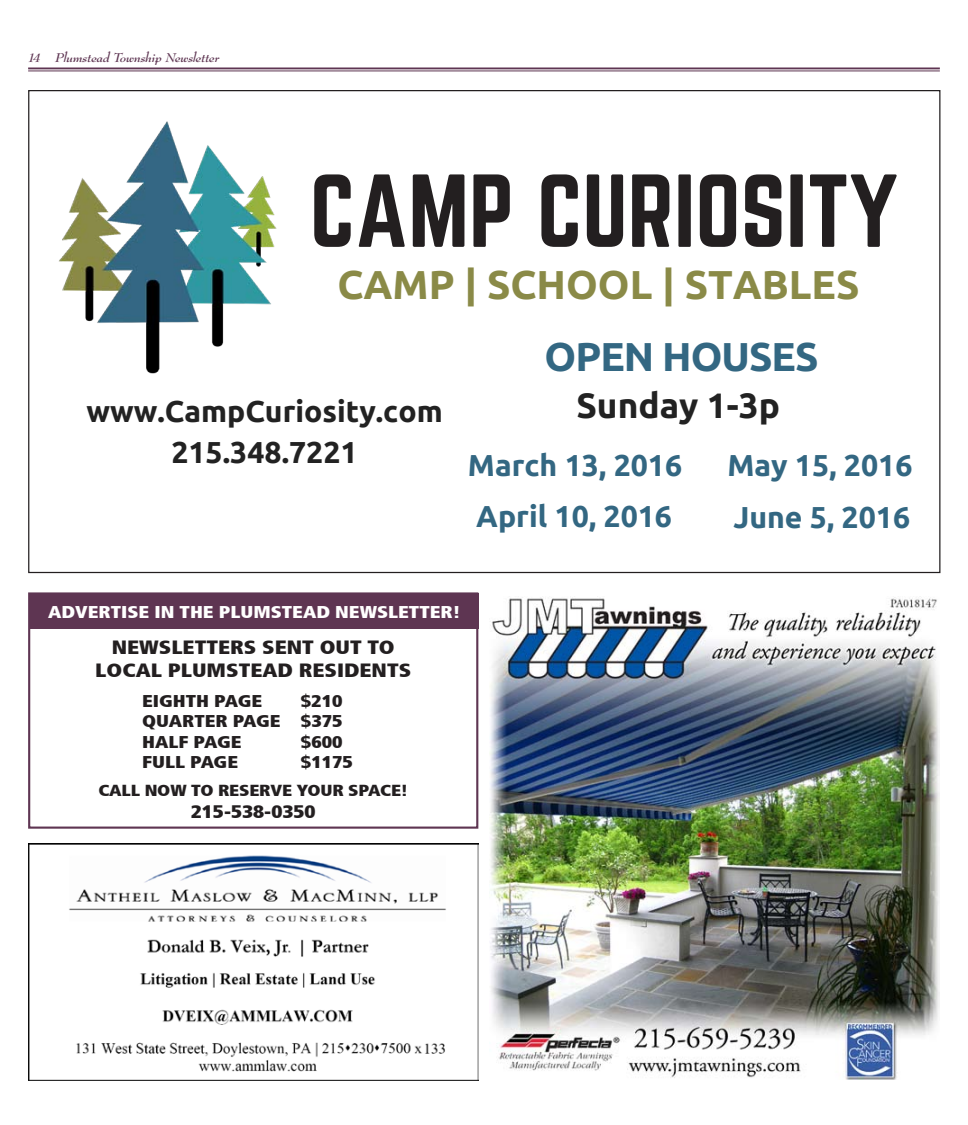
<style>
.page{position:relative;width:968px;height:1125px;background:#fff}
.page>*{position:absolute;margin:0;border:0;box-sizing:border-box;transform-origin:0 0}
.t1{font:90.5px "Norwester";color:#231f20}
.t2{font:700 40.25px "Ubuntu";color:#8a8a47}
.t3{font:700 40.25px "Ubuntu";letter-spacing:-.025em;color:#336782}
.t4{font:700 35.25px "Ubuntu";color:#222}
.t5{font:700 30.12px/51.5px "Ubuntu";color:#336782}
.t6{font:700 30.12px "Ubuntu";color:#222}
.t7{font:900 condensed 19.12px/23px "Frutiger";color:#231f20;text-align:center;scale:1.17 1}
.t8{font:900 condensed 18.12px "Frutiger";color:#231f20;scale:1.17 1}
.t9{font:900 condensed 17px/20.4px "Frutiger";color:#231f20;text-align:justify;scale:1.17 1}
.t10{font:900 condensed 17px "Frutiger";color:#fff;scale:1.17 1}
.t11{font:900 condensed 16px "Frutiger";letter-spacing:-.01em;color:#231f20;scale:1.17 1}
.t12{font:12.5px "Bernhard Modern Bold Ita DTC";color:#5e3552}
</style>
<div class="page">
<hr style="left:28px;top:68px;width:911px;height:1px;background:#5e3552">
<hr style="left:28px;top:71px;width:911px;height:1px;background:#5e3552">
<img style="left:28px;top:844px;width:450px;height:236px">
<img style="left:489px;top:597px;width:450px;height:483px">
<div style="left:28px;top:592px;width:450px;height:237px;border:2px solid #5e3552"></div>
<div style="left:30px;top:593px;width:448px;height:36px;background:#5e3552"></div>
<img style="left:59px;top:121px;width:218px;height:253px">
<p class="t12" style="left:28px;top:49px;width:193px">14 Plumstead Township Newsletter</p>
<h1 class="t1" style="left:310px;top:168px;width:590px">CAMP CURIOSITY</h1>
<h2 class="t2" style="left:337px;top:261px;width:523px">CAMP | SCHOOL | STABLES</h2>
<h2 class="t3" style="left:544px;top:332px;width:275px">OPEN HOUSES</h2>
<h3 class="t6" style="left:86px;top:393px;width:358px">www.CampCuriosity.com</h3>
<h3 class="t4" style="left:576px;top:385px;width:205px">Sunday 1-3p</h3>
<h3 class="t6" style="left:171px;top:435px;width:188px">215.348.7221</h3>
<h3 class="t5" style="left:468px;top:439px;width:216px">March 13, 2016<br>April 10, 2016</h3>
<h3 class="t5" style="left:727px;top:438px;width:187px;line-height:52.5px">May 15, 2016<br>June 5, 2016</h3>
<p class="t10" style="left:48px;top:601px;width:354px">ADVERTISE IN THE PLUMSTEAD NEWSLETTER!</p>
<p class="t7" style="left:95px;top:636px;width:271px">NEWSLETTERS SENT OUT TO<br>LOCAL PLUMSTEAD RESIDENTS</p>
<p class="t9" style="left:142px;top:690px;width:173px;text-indent:159px">$210<br>QUARTER PAGE $375<br>HALF PAGE</p>
<p class="t9" style="left:142px;top:690px;width:104px">EIGHTH PAGE</p>
<p class="t9" style="left:301px;top:731px;width:37px">$600</p>
<p class="t9" style="left:142px;top:752px;width:83px">FULL PAGE</p>
<p class="t9" style="left:301px;top:752px;width:46px">$1175</p>
<p class="t11" style="left:98px;top:781px;width:266px">CALL NOW TO RESERVE YOUR SPACE!</p>
<p class="t8" style="left:191px;top:801px;width:108px">215-538-0350</p>
</div>
